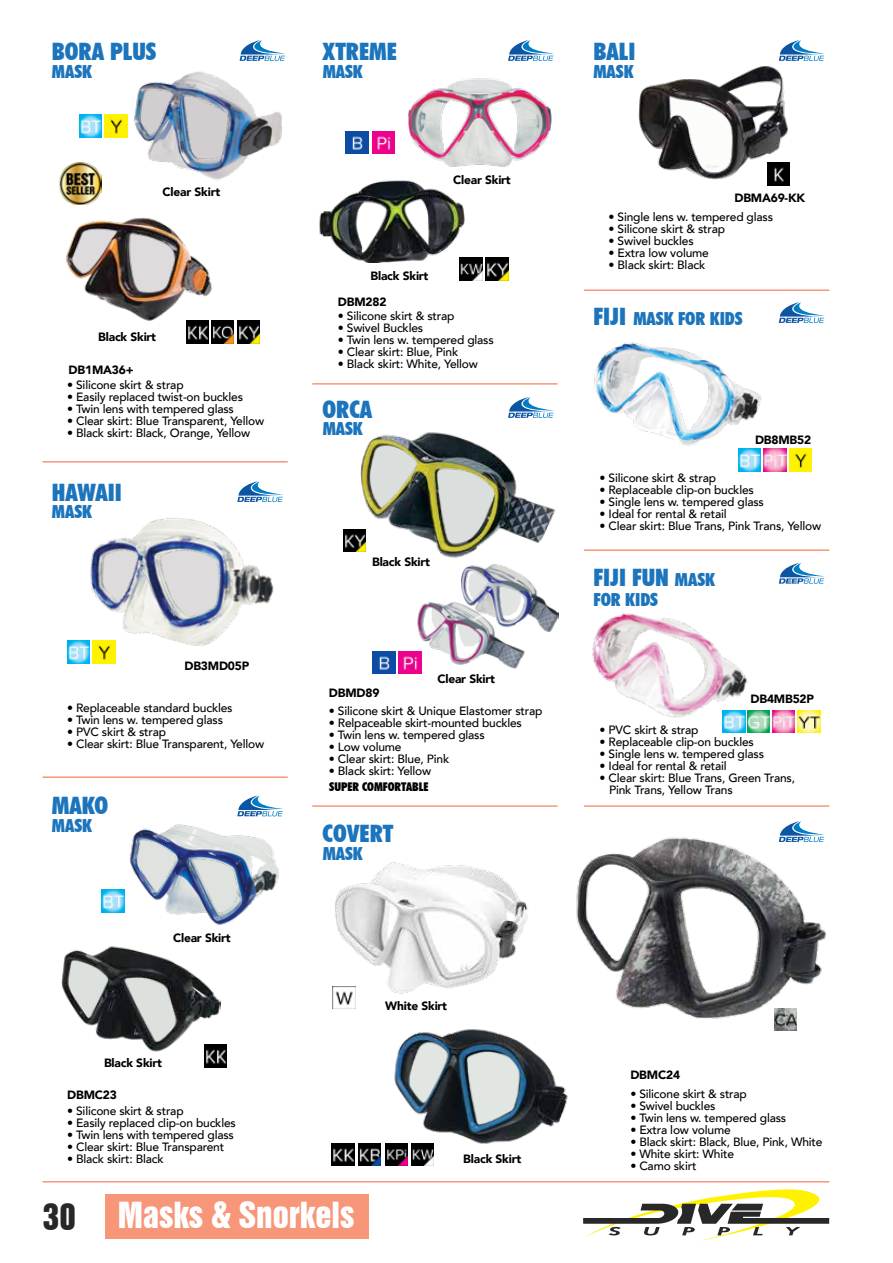
<style>
.page{position:relative;width:893px;height:1263px;background:#fff}
.page>*{position:absolute;margin:0;border:0;box-sizing:border-box;transform-origin:0 0}
.t1{font:33px "Swiss 921 BT Regular A";color:#fff}
.t2{font:33px "Swiss 921 BT Regular A";color:#292829}
.t3{font:900 condensed 24px "Futura BT";color:#1c75bc}
.t4{font:900 condensed 18px "Futura BT";color:#1c75bc}
.t5{font:500 12px/12px "Avenir LT";letter-spacing:-.015em;color:#000}
.t6{font:900 12px "Avenir LT";letter-spacing:-.015em;color:#000}
.t7{font:900 condensed 12px "Futura BT";color:#000}
</style>
<div class="page">
<svg style="left:583px;top:1189px;width:247px;height:52px"></svg>
<div style="left:105px;top:1194px;width:263px;height:44px;background:#f79679"></div>
<hr style="left:43px;top:1181px;width:786px;height:1px;background:#f79679">
<img style="left:134px;top:59px;width:148px;height:121px">
<img style="left:79px;top:115px;width:23px;height:22px">
<img style="left:102px;top:889px;width:22px;height:23px">
<img style="left:105px;top:115px;width:22px;height:22px">
<img style="left:343px;top:529px;width:17px;height:23px">
<img style="left:186px;top:324px;width:23px;height:19px">
<img style="left:204px;top:1044px;width:23px;height:23px">
<img style="left:211px;top:321px;width:23px;height:22px">
<img style="left:237px;top:321px;width:23px;height:22px">
<img style="left:486px;top:258px;width:22px;height:22px">
<img style="left:61px;top:946px;width:159px;height:109px">
<img style="left:129px;top:824px;width:150px;height:101px">
<img style="left:394px;top:1029px;width:174px;height:115px">
<img style="left:358px;top:1143px;width:23px;height:22px">
<img style="left:373px;top:651px;width:22px;height:23px">
<img style="left:346px;top:131px;width:22px;height:23px">
<img style="left:332px;top:1143px;width:22px;height:22px">
<img style="left:385px;top:1143px;width:23px;height:22px">
<img style="left:399px;top:651px;width:22px;height:23px">
<img style="left:372px;top:131px;width:22px;height:23px">
<img style="left:411px;top:1143px;width:23px;height:22px">
<img style="left:774px;top:1026px;width:23px;height:5px">
<img style="left:333px;top:999px;width:22px;height:10px">
<img style="left:459px;top:258px;width:23px;height:22px">
<img style="left:360px;top:432px;width:195px;height:126px">
<img style="left:461px;top:556px;width:98px;height:76px">
<img style="left:415px;top:584px;width:112px;height:87px">
<img style="left:319px;top:180px;width:160px;height:82px">
<img style="left:396px;top:78px;width:156px;height:104px">
<img style="left:67px;top:502px;width:208px;height:162px">
<img style="left:638px;top:66px;width:152px;height:114px">
<img style="left:592px;top:613px;width:156px;height:120px">
<img style="left:594px;top:342px;width:174px;height:113px">
<img style="left:738px;top:449px;width:23px;height:22px">
<img style="left:764px;top:449px;width:22px;height:22px">
<img style="left:789px;top:449px;width:23px;height:22px">
<img style="left:60px;top:163px;width:42px;height:42px">
<svg style="left:240px;top:40px;width:45px;height:21px"></svg>
<svg style="left:508px;top:40px;width:46px;height:21px"></svg>
<svg style="left:779px;top:40px;width:46px;height:21px"></svg>
<svg style="left:779px;top:302px;width:46px;height:21px"></svg>
<svg style="left:779px;top:563px;width:46px;height:21px"></svg>
<svg style="left:508px;top:397px;width:46px;height:21px"></svg>
<svg style="left:237px;top:481px;width:46px;height:21px"></svg>
<svg style="left:237px;top:795px;width:46px;height:21px"></svg>
<svg style="left:782px;top:821px;width:22px;height:9px"></svg>
<img style="left:332px;top:862px;width:196px;height:137px">
<img style="left:576px;top:830px;width:250px;height:196px">
<img style="left:723px;top:710px;width:22px;height:23px">
<img style="left:772px;top:710px;width:23px;height:23px">
<img style="left:798px;top:710px;width:22px;height:23px">
<img style="left:747px;top:710px;width:23px;height:23px">
<img style="left:66px;top:217px;width:150px;height:107px">
<hr style="left:43px;top:461px;width:245px;height:1px;background:#f79679">
<hr style="left:312px;top:383px;width:245px;height:2px;background:#f79679">
<hr style="left:312px;top:805px;width:245px;height:2px;background:#f79679">
<hr style="left:584px;top:289px;width:245px;height:2px;background:#f79679">
<hr style="left:584px;top:805px;width:245px;height:2px;background:#f79679">
<hr style="left:584px;top:549px;width:245px;height:2px;background:#f79679">
<hr style="left:43px;top:776px;width:245px;height:2px;background:#f79679">
<img style="left:767px;top:163px;width:23px;height:22px">
<h2 class="t3" style="left:52px;top:37px;width:106px">BORA PLUS</h2>
<h3 class="t4" style="left:52px;top:60px;width:42px">MASK</h3>
<p class="t6" style="left:163px;top:184px;width:59px">Clear Skirt</p>
<p class="t6" style="left:98px;top:330px;width:59px">Black Skirt</p>
<p class="t6" style="left:69px;top:363px;width:67px">DB1MA36+</p>
<p class="t5" style="left:67px;top:379px;width:118px">• Silicone skirt &amp; strap</p>
<p class="t5" style="left:67px;top:391px;width:177px">• Easily replaced twist-on buckles</p>
<p class="t5" style="left:67px;top:403px;width:168px">• Twin lens with tempered glass</p>
<p class="t5" style="left:67px;top:415px;width:198px">• Clear skirt: Blue Transparent, Yellow</p>
<p class="t5" style="left:67px;top:427px;width:185px">• Black skirt: Black, Orange, Yellow</p>
<h2 class="t3" style="left:52px;top:478px;width:71px">HAWAII</h2>
<h3 class="t4" style="left:52px;top:501px;width:42px">MASK</h3>
<p class="t6" style="left:184px;top:659px;width:66px">DB3MD05P</p>
<p class="t5" style="left:67px;top:702px;width:167px">• Replaceable standard buckles</p>
<p class="t5" style="left:67px;top:714px;width:157px">• Twin lens w. tempered glass</p>
<p class="t5" style="left:67px;top:726px;width:100px">• PVC skirt &amp; strap</p>
<p class="t5" style="left:67px;top:738px;width:198px">• Clear skirt: Blue Transparent, Yellow</p>
<h2 class="t3" style="left:52px;top:791px;width:58px">MAKO</h2>
<h3 class="t4" style="left:52px;top:814px;width:42px">MASK</h3>
<p class="t6" style="left:173px;top:931px;width:59px">Clear Skirt</p>
<p class="t6" style="left:104px;top:1055px;width:59px">Black Skirt</p>
<p class="t6" style="left:67px;top:1088px;width:51px">DBMC23</p>
<p class="t5" style="left:67px;top:1105px;width:118px">• Silicone skirt &amp; strap</p>
<p class="t5" style="left:67px;top:1117px;width:170px">• Easily replaced clip-on buckles</p>
<p class="t5" style="left:67px;top:1129px;width:168px">• Twin lens with tempered glass</p>
<p class="t5" style="left:67px;top:1141px;width:159px">• Clear skirt: Blue Transparent</p>
<p class="t5" style="left:67px;top:1153px;width:98px">• Black skirt: Black</p>
<h2 class="t3" style="left:323px;top:37px;width:76px">XTREME</h2>
<h2 class="t3" style="left:593px;top:37px;width:44px">BALI</h2>
<h3 class="t4" style="left:323px;top:60px;width:42px">MASK</h3>
<h3 class="t4" style="left:593px;top:60px;width:42px">MASK</h3>
<p class="t6" style="left:453px;top:172px;width:59px">Clear Skirt</p>
<p class="t6" style="left:370px;top:269px;width:59px">Black Skirt</p>
<p class="t6" style="left:338px;top:295px;width:50px">DBM282</p>
<p class="t5" style="left:338px;top:310px;width:118px">• Silicone skirt &amp; strap</p>
<p class="t5" style="left:338px;top:322px;width:87px">• Swivel Buckles</p>
<p class="t5" style="left:338px;top:334px;width:157px">• Twin lens w. tempered glass</p>
<p class="t5" style="left:338px;top:346px;width:122px">• Clear skirt: Blue, Pink</p>
<p class="t5" style="left:338px;top:358px;width:142px">• Black skirt: White, Yellow</p>
<h2 class="t3" style="left:323px;top:395px;width:51px">ORCA</h2>
<h3 class="t4" style="left:323px;top:418px;width:42px">MASK</h3>
<p class="t6" style="left:372px;top:554px;width:59px">Black Skirt</p>
<p class="t6" style="left:437px;top:672px;width:59px">Clear Skirt</p>
<p class="t6" style="left:329px;top:685px;width:52px">DBMD89</p>
<p class="t5" style="left:329px;top:705px;width:215px">• Silicone skirt &amp; Unique Elastomer strap</p>
<p class="t5" style="left:329px;top:717px;width:195px">• Relpaceable skirt-mounted buckles</p>
<p class="t5" style="left:329px;top:729px;width:157px">• Twin lens w. tempered glass</p>
<p class="t5" style="left:329px;top:741px;width:74px">• Low volume</p>
<p class="t5" style="left:329px;top:753px;width:122px">• Clear skirt: Blue, Pink</p>
<p class="t5" style="left:329px;top:765px;width:104px">• Black skirt: Yellow</p>
<p class="t7" style="left:329px;top:779px;width:101px">SUPER COMFORTABLE</p>
<h2 class="t3" style="left:323px;top:819px;width:72px">COVERT</h2>
<h3 class="t4" style="left:323px;top:843px;width:42px">MASK</h3>
<p class="t6" style="left:734px;top:190px;width:72px">DBMA69-KK</p>
<p class="t5" style="left:609px;top:212px;width:166px">• Single lens w. tempered glass</p>
<p class="t5" style="left:609px;top:224px;width:118px">• Silicone skirt &amp; strap</p>
<p class="t5" style="left:609px;top:236px;width:87px">• Swivel buckles</p>
<p class="t5" style="left:609px;top:248px;width:102px">• Extra low volume</p>
<p class="t5" style="left:609px;top:260px;width:98px">• Black skirt: Black</p>
<h2 class="t3" style="left:593px;top:302px;width:34px">FIJI</h2>
<h3 class="t4" style="left:633px;top:308px;width:111px">MASK FOR KIDS</h3>
<p class="t6" style="left:755px;top:432px;width:58px">DB8MB52</p>
<p class="t5" style="left:599px;top:472px;width:118px">• Silicone skirt &amp; strap</p>
<p class="t5" style="left:599px;top:484px;width:156px">• Replaceable clip-on buckles</p>
<p class="t5" style="left:599px;top:496px;width:166px">• Single lens w. tempered glass</p>
<p class="t5" style="left:599px;top:508px;width:129px">• Ideal for rental &amp; retail</p>
<p class="t5" style="left:599px;top:520px;width:223px">• Clear skirt: Blue Trans, Pink Trans, Yellow</p>
<h2 class="t3" style="left:593px;top:563px;width:77px">FIJI FUN</h2>
<h3 class="t4" style="left:675px;top:568px;width:42px">MASK</h3>
<h3 class="t4" style="left:593px;top:589px;width:66px">FOR KIDS</h3>
<p class="t6" style="left:750px;top:691px;width:65px">DB4MB52P</p>
<p class="t5" style="left:600px;top:724px;width:100px">• PVC skirt &amp; strap</p>
<p class="t5" style="left:600px;top:736px;width:156px">• Replaceable clip-on buckles</p>
<p class="t5" style="left:600px;top:748px;width:166px">• Single lens w. tempered glass</p>
<p class="t5" style="left:600px;top:760px;width:129px">• Ideal for rental &amp; retail</p>
<p class="t5" style="left:609px;top:772px;width:187px;text-indent:-9px">• Clear skirt: Blue Trans, Green Trans,<br>Pink Trans, Yellow Trans</p>
<p class="t6" style="left:385px;top:998px;width:63px">White Skirt</p>
<p class="t6" style="left:463px;top:1152px;width:59px">Black Skirt</p>
<p class="t6" style="left:630px;top:1067px;width:51px">DBMC24</p>
<p class="t5" style="left:630px;top:1088px;width:118px">• Silicone skirt &amp; strap</p>
<p class="t5" style="left:630px;top:1100px;width:87px">• Swivel buckles</p>
<p class="t5" style="left:630px;top:1112px;width:157px">• Twin lens w. tempered glass</p>
<p class="t5" style="left:630px;top:1124px;width:102px">• Extra low volume</p>
<p class="t5" style="left:630px;top:1136px;width:194px">• Black skirt: Black, Blue, Pink, White</p>
<p class="t5" style="left:630px;top:1148px;width:105px">• White skirt: White</p>
<p class="t5" style="left:630px;top:1160px;width:68px">• Camo skirt</p>
<h1 class="t2" style="left:43px;top:1195px;width:34px">30</h1>
<h1 class="t1" style="left:118px;top:1194px;width:238px">Masks &amp; Snorkels</h1>
</div>
